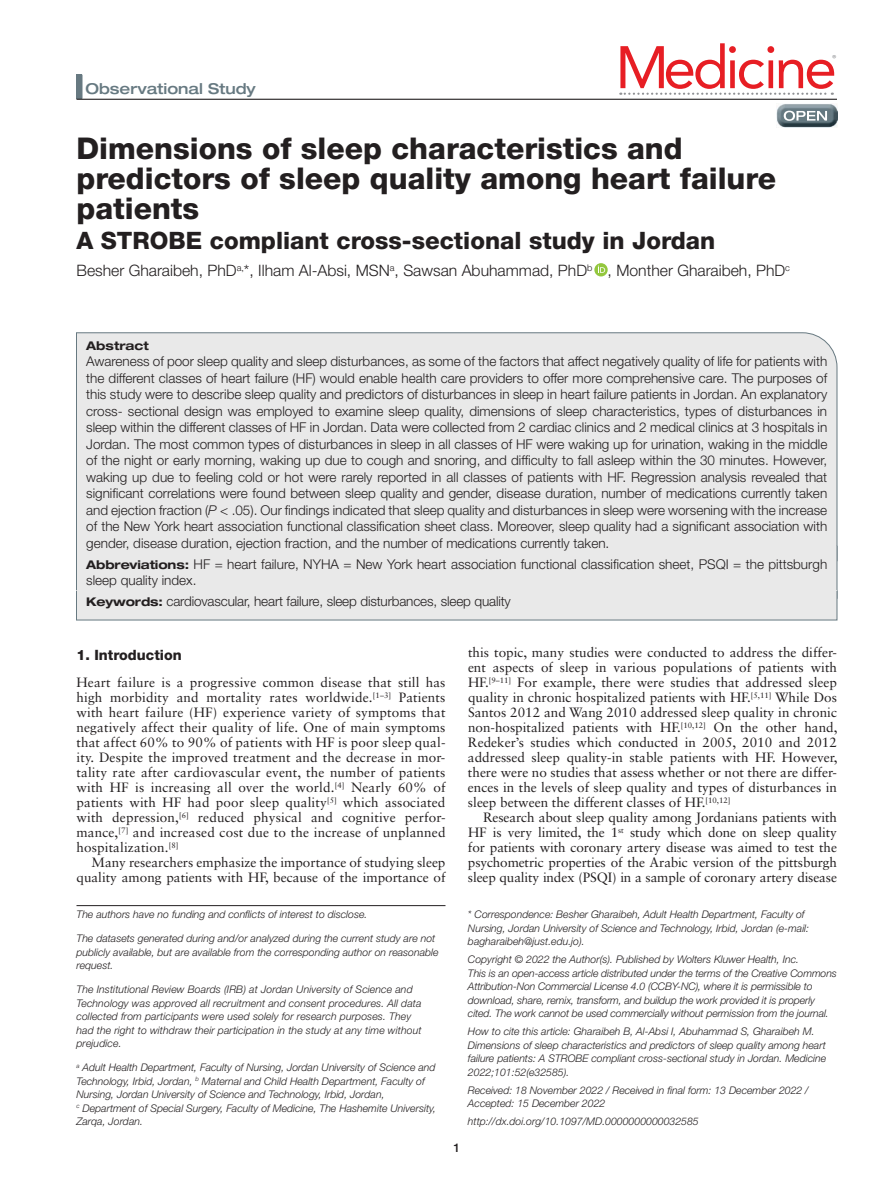
<style>
.page{position:relative;width:891px;height:1188px;background:#fff}
.page>*{position:absolute;margin:0;border:0;box-sizing:border-box;transform-origin:0 0}
.t1{font:59.4px "Avenir";letter-spacing:-.06em;color:#e71e24}
.t2{font:800 30px/30px "Helvetica Neue LT Std";color:#231f20}
.t3{font:800 24px "Helvetica Neue LT Std";color:#231f20}
.t4{font:300 15.75px "Helvetica Neue LT Std";color:#231f20}
.t5{font:500 expanded 15px "Helvetica Neue LT Std";color:#667981}
.t6{font:800 14.25px "Helvetica Neue LT Std";color:#231f20}
.t7{font:13.5px/15px "Sabon LT Std";color:#231f20;text-align:justify}
.t8{font:300 13.5px/16.5px "Helvetica Neue LT Std";color:#231f20;text-align:justify}
.t9{font:700 expanded 12px "Helvetica Neue LT Std";color:#231f20}
.t10{font:500 12px "Helvetica Neue LT Std";color:#231f20}
.t11{font:italic 300 10.5px/13.5px "Helvetica Neue LT Std";color:#231f20}
.t12{font:500 10.35px "Akzidenz Grotesk BE";color:#909295}
.s1{font-style:italic}
.s2{font-weight:700;font-stretch:expanded;font-size:12px}
</style>
<div class="page">
<div style="left:76px;top:74px;width:6px;height:25px;background:#677981"></div>
<hr style="left:76px;top:99px;width:761px;height:1px;background:#231f20">
<img style="left:776px;top:104px;width:61px;height:24px">
<svg style="left:784px;top:111px;width:43px;height:10px"></svg>
<svg style="left:620px;top:93px;width:213px;height:2px"></svg>
<div style="left:76px;top:332px;width:762px;height:230px;background:#e9e9e9"></div>
<div style="left:76px;top:546px;width:761px;height:54px;background:#e9e9e9"></div>
<div style="left:76px;top:591px;width:761px;height:29px;background:#e9e9e9"></div>
<svg style="left:594px;top:263px;width:14px;height:13px"></svg>
<svg style="left:598px;top:266px;width:7px;height:7px"></svg>
<hr style="left:76px;top:905px;width:370px;height:1px;background:#231f20">
<h3 class="t5" style="left:86px;top:80px;width:172px">Observational Study</h3>
<h1 class="t1" style="left:615px;top:33px;width:223px">Medicine</h1>
<p class="t12" style="left:832px;top:52px;width:6px">®</p>
<h2 class="t2" style="left:76px;top:134px;width:701px">Dimensions of sleep characteristics and predictors of sleep quality among heart failure patients</h2>
<h3 class="t3" style="left:76px;top:227px;width:640px">A STROBE compliant cross-sectional study in Jordan</h3>
<h3 class="t4" style="left:76px;top:261px;width:715px">Besher Gharaibeh, PhD<sup>a,</sup>*, Ilham Al-Absi, MSN<sup>a</sup>, Sawsan Abuhammad, PhD<sup>b</sup> , Monther Gharaibeh, PhD<sup>c</sup></h3>
<p class="t9" style="left:86px;top:338px;width:64px">Abstract</p>
<p class="t8" style="left:86px;top:353px;width:743px">Awareness of poor sleep quality and sleep disturbances, as some of the factors that affect negatively quality of life for patients with the different classes of heart failure (HF) would enable health care providers to offer more comprehensive care. The purposes of this study were to describe sleep quality and predictors of disturbances in sleep in heart failure patients in Jordan. An explanatory cross- sectional design was employed to examine sleep quality, dimensions of sleep characteristics, types of disturbances in sleep within the different classes of HF in Jordan. Data were collected from 2 cardiac clinics and 2 medical clinics at 3 hospitals in Jordan. The most common types of disturbances in sleep in all classes of HF were waking up for urination, waking in the middle of the night or early morning, waking up due to cough and snoring, and difficulty to fall asleep within the 30 minutes. However, waking up due to feeling cold or hot were rarely reported in all classes of patients with HF. Regression analysis revealed that significant correlations were found between sleep quality and gender, disease duration, number of medications currently taken and ejection fraction (<span class="s1">P</span> &lt; .05). Our findings indicated that sleep quality and disturbances in sleep were worsening with the increase of the New York heart association functional classification sheet class. Moreover, sleep quality had a significant association with gender, disease duration, ejection fraction, and the number of medications currently taken.</p>
<p class="t8" style="left:86px;top:556px;width:743px"><span class="s2">Abbreviations:</span> HF = heart failure, NYHA = New York heart association functional classification sheet, PSQI = the pittsburgh sleep quality index.</p>
<p class="t8" style="left:86px;top:593px;width:426px"><span class="s2">Keywords:</span> cardiovascular, heart failure, sleep disturbances, sleep quality</p>
<h3 class="t6" style="left:76px;top:647px;width:107px">1. Introduction</h3>
<p class="t7" style="left:76px;top:675px;width:371px">Heart failure is a progressive common disease that still has high morbidity and mortality rates worldwide.<sup>[1–3]</sup> Patients with heart failure (HF) experience variety of symptoms that negatively affect their quality of life. One of main symptoms that affect 60% to 90% of patients with HF is poor sleep qual&shy;ity. Despite the improved treatment and the decrease in mor&shy;tality rate after cardiovascular event, the number of patients with HF is increasing all over the world.<sup>[4]</sup> Nearly 60% of patients with HF had poor sleep quality<sup>[5]</sup> which associated with depression,<sup>[6]</sup> reduced physical and cognitive perfor&shy;mance,<sup>[7]</sup> and increased cost due to the increase of unplanned hospitalization.<sup>[8]</sup></p>
<p class="t7" style="left:77px;top:855px;width:371px;text-align:right">Many researchers emphasize the importance of studying sleep quality among patients with HF, because of the importance of</p>
<p class="t7" style="left:468px;top:645px;width:371px">this topic, many studies were conducted to address the differ&shy;ent aspects of sleep in various populations of patients with HF.<sup>[9–11]</sup> For example, there were studies that addressed sleep quality in chronic hospitalized patients with HF.<sup>[5,11]</sup> While Dos Santos 2012 and Wang 2010 addressed sleep quality in chronic non-hospitalized patients with HF.<sup>[10,12]</sup> On the other hand, Redeker’s studies which conducted in 2005, 2010 and 2012 addressed sleep quality-in stable patients with HF. However, there were no studies that assess whether or not there are differ&shy;ences in the levels of sleep quality and types of disturbances in sleep between the different classes of HF.<sup>[10,12]</sup></p>
<p class="t7" style="left:468px;top:810px;width:371px;text-indent:15px">Research about sleep quality among Jordanians patients with HF is very limited, the 1<sup>st</sup> study which done on sleep quality for patients with coronary artery disease was aimed to test the psychometric properties of the Arabic version of the pittsburgh sleep quality index (PSQI) in a sample of coronary artery disease</p>
<p class="t11" style="left:76px;top:907px;width:292px">The authors have no funding and conflicts of interest to disclose.</p>
<p class="t11" style="left:76px;top:931px;width:364px">The datasets generated during and/or analyzed during the current study are not publicly available, but are available from the corresponding author on reasonable request.</p>
<p class="t11" style="left:76px;top:982px;width:347px">The Institutional Review Boards (IRB) at Jordan University of Science and Technology was approved all recruitment and consent procedures. All data collected from participants were used solely for research purposes. They had the right to withdraw their participation in the study at any time without prejudice.</p>
<p class="t11" style="left:76px;top:1060px;width:361px"><sup>a</sup> Adult Health Department, Faculty of Nursing, Jordan University of Science and Technology, Irbid, Jordan, <sup>b</sup> Maternal and Child Health Department, Faculty of Nursing, Jordan University of Science and Technology, Irbid, Jordan,<br><sup>c</sup> Department of Special Surgery, Faculty of Medicine, The Hashemite University, Zarqa, Jordan.</p>
<p class="t10" style="left:453px;top:1140px;width:8px">1</p>
<p class="t11" style="left:468px;top:907px;width:343px">* Correspondence: Besher Gharaibeh, Adult Health Department, Faculty of<br>Nursing, Jordan University of Science and Technology, Irbid, Jordan (e-mail: bagharaibeh@just.edu.jo).</p>
<p class="t11" style="left:468px;top:952px;width:370px">Copyright © 2022 the Author(s). Published by Wolters Kluwer Health, Inc.<br>This is an open-access article distributed under the terms of the Creative Commons Attribution-Non Commercial License 4.0 (CCBY-NC), where it is permissible to download, share, remix, transform, and buildup the work provided it is properly cited. The work cannot be used commercially without permission from the journal.</p>
<p class="t11" style="left:468px;top:1024px;width:360px">How to cite this article: Gharaibeh B, Al-Absi I, Abuhammad S, Gharaibeh M.<br>Dimensions of sleep characteristics and predictors of sleep quality among heart failure patients: A STROBE compliant cross-sectional study in Jordan. Medicine 2022;101:52(e32585).</p>
<p class="t11" style="left:468px;top:1083px;width:342px">Received: 18 November 2022 / Received in final form: 13 December 2022 /<br>Accepted: 15 December 2022</p>
<p class="t11" style="left:468px;top:1114px;width:232px">http://dx.doi.org/10.1097/MD.0000000000032585</p>
</div>
